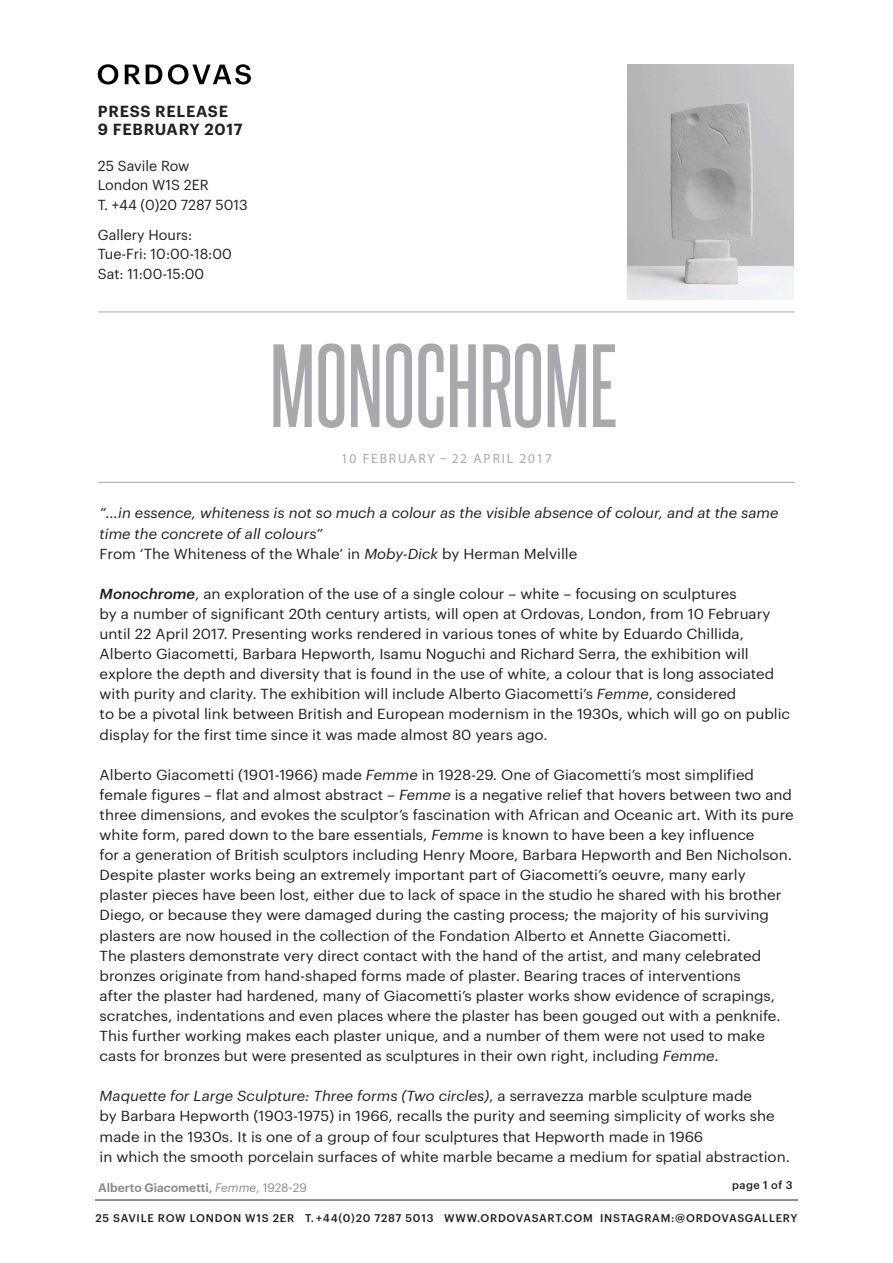
<style>
.page{position:relative;width:893px;height:1263px;background:#fff}
.page>*{position:absolute;margin:0;border:0;box-sizing:border-box;transform-origin:0 0}
.t1{font:600 15.75px "Graphik";letter-spacing:.045em;color:#231f20}
.t2{font:14.25px/20.1px "Graphik";color:#231f20;scale:1.06 1}
.t3{font:italic 14.25px/20.1px "Graphik";color:#231f20;scale:1.06 1}
.t4{font:14.25px "Graphik";color:#231f20}
.t5{font:13.5px "Myriad Pro";letter-spacing:.14em;color:#a8a9ad}
.t6{font:600 12px "Graphik";color:#8b8c8a}
.t7{font:500 10.95px "Graphik";letter-spacing:.07em;color:#231f20}
.s1{font-style:italic}
.s2{font-weight:500;font-style:italic}
.s3{font-style:normal}
.s4{font-weight:400;font-style:italic}
.s5{font-weight:400}
</style>
<div class="page">
<hr style="left:95px;top:1199px;width:703px;height:1px;background:#231f20">
<hr style="left:98px;top:482px;width:697px;height:1px;background:#a8a9ad">
<svg style="left:418px;top:343px;width:197px;height:85px"></svg>
<svg style="left:273px;top:343px;width:139px;height:85px"></svg>
<hr style="left:98px;top:312px;width:697px;height:1px;background:#a8a9ad">
<svg style="left:98px;top:64px;width:20px;height:20px"></svg>
<svg style="left:125px;top:65px;width:15px;height:19px"></svg>
<svg style="left:146px;top:65px;width:16px;height:19px"></svg>
<svg style="left:168px;top:64px;width:83px;height:20px"></svg>
<img style="left:627px;top:64px;width:167px;height:236px">
<p class="t1" style="left:98px;top:99px;width:132px">PRESS RELEASE</p>
<p class="t1" style="left:98px;top:117px;width:146px">9 FEBRUARY 2017</p>
<p class="t4" style="left:98px;top:155px;width:93px">25 Savile Row</p>
<p class="t4" style="left:98px;top:174px;width:112px">London W1S 2ER</p>
<p class="t4" style="left:98px;top:194px;width:152px">T. +44 (0)20 7287 5013</p>
<p class="t4" style="left:98px;top:224px;width:96px">Gallery Hours:</p>
<p class="t4" style="left:98px;top:243px;width:136px">Tue-Fri: 10:00-18:00</p>
<p class="t4" style="left:98px;top:263px;width:108px">Sat: 11:00-15:00</p>
<p class="t5" style="left:341px;top:450px;width:213px">10 FEBRUARY – 22 APRIL 2017</p>
<p class="t3" style="left:100px;top:502px;width:642px">“…in essence, whiteness is not so much a colour as the visible absence of colour, and at the same time the concrete of all colours”</p>
<p class="t2" style="left:100px;top:542px;width:452px">From ‘The Whiteness of the Whale’ in <span class="s1">Moby-Dick</span> by Herman Melville</p>
<p class="t2" style="left:100px;top:582px;width:602px"><span class="s2">Monochrome</span>, an exploration of the use of a single colour – white – focusing on sculptures</p>
<p class="t2" style="left:100px;top:602px;width:634px">by a number of significant 20th century artists, will open at Ordovas, London, from 10 February until 22 April 2017. Presenting works rendered in various tones of white by Eduardo Chillida,</p>
<p class="t2" style="left:100px;top:643px;width:638px">Alberto Giacometti, Barbara Hepworth, Isamu Noguchi and Richard Serra, the exhibition will explore the depth and diversity that is found in the use of white, a colour that is long associated with purity and clarity. The exhibition will include Alberto Giacometti’s <span class="s1">Femme</span>, considered</p>
<p class="t2" style="left:100px;top:703px;width:653px">to be a pivotal link between British and European modernism in the 1930s, which will go on public display for the first time since it was made almost 80 years ago.</p>
<p class="t2" style="left:100px;top:763px;width:656px">Alberto Giacometti (1901-1966) made <span class="s1">Femme</span> in 1928-29. One of Giacometti’s most simplified female figures – flat and almost abstract – <span class="s1">Femme</span> is a negative relief that hovers between two and three dimensions, and evokes the sculptor’s fascination with African and Oceanic art. With its pure white form, pared down to the bare essentials, <span class="s1">Femme</span> is known to have been a key influence</p>
<p class="t2" style="left:100px;top:844px;width:655px">for a generation of British sculptors including Henry Moore, Barbara Hepworth and Ben Nicholson.<br>Despite plaster works being an extremely important part of Giacometti’s oeuvre, many early plaster pieces have been lost, either due to lack of space in the studio he shared with his brother Diego, or because they were damaged during the casting process; the majority of his surviving plasters are now housed in the collection of the Fondation Alberto et Annette Giacometti.</p>
<p class="t2" style="left:100px;top:944px;width:644px">The plasters demonstrate very direct contact with the hand of the artist, and many celebrated bronzes originate from hand-shaped forms made of plaster. Bearing traces of interventions<br>after the plaster had hardened, many of Giacometti’s plaster works show evidence of scrapings, scratches, indentations and even places where the plaster has been gouged out with a penknife.<br>This further working makes each plaster unique, and a number of them were not used to make casts for bronzes but were presented as sculptures in their own right, including <span class="s1">Femme</span>.</p>
<p class="t3" style="left:100px;top:1085px;width:617px">Maquette for Large Sculpture: Three forms (Two circles)<span class="s3">, a serravezza marble sculpture made</span></p>
<p class="t2" style="left:100px;top:1105px;width:638px">by Barbara Hepworth (1903-1975) in 1966, recalls the purity and seeming simplicity of works she made in the 1930s. It is one of a group of four sculptures that Hepworth made in 1966</p>
<p class="t2" style="left:100px;top:1145px;width:653px">in which the smooth porcelain surfaces of white marble became a medium for spatial abstraction.</p>
<p class="t6" style="left:98px;top:1178px;width:210px">Alberto Giacometti, <span class="s4">Femme</span><span class="s5">, 1928-29</span></p>
<p class="t7" style="left:732px;top:1177px;width:62px">page 1 of 3</p>
<p class="t7" style="left:95px;top:1210px;width:703px">25 SAVILE ROW LONDON W1S 2ER T. +44(0)20 7287 5013 WWW.ORDOVASART.COM INSTAGRAM:@ORDOVASGALLERY</p>
</div>
